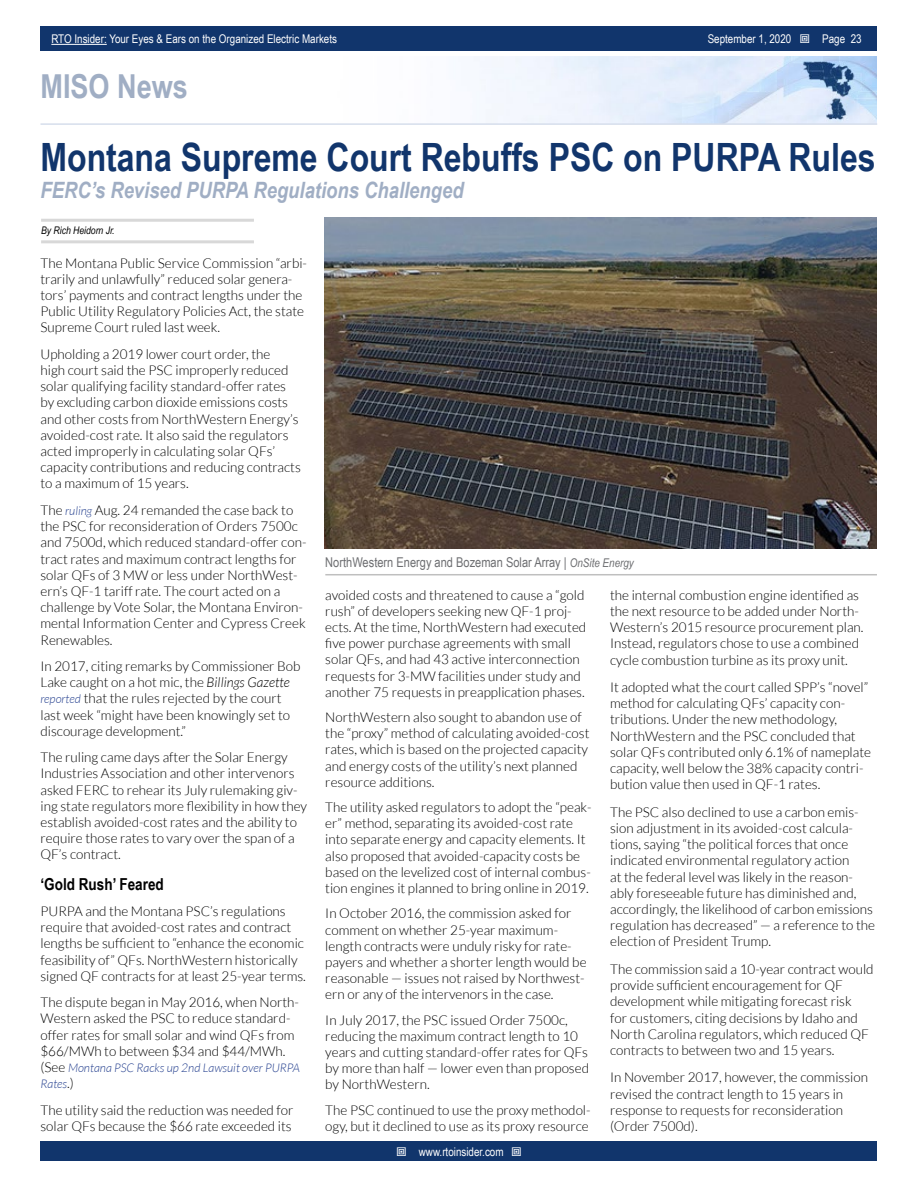
<style>
.page{position:relative;width:918px;height:1188px;background:#fff}
.page>*{position:absolute;margin:0;border:0;box-sizing:border-box;transform-origin:0 0}
.t1{font:700 39px "Arial Narrow";color:#11356c}
.t2{font:700 33px "Arial Narrow";color:#a0aec4}
.t3{font:italic 700 22.5px "Arial Narrow";color:#a0aec4}
.t4{font:700 16.5px "Arial Narrow";color:#000}
.t5{font:300 13.5px/16.2px "Lato";color:#000}
.t6{font:13.5px "Arial Narrow";color:#6d6e71}
.t7{font:12px "Arial Narrow";color:#fff}
.t8{font:italic 300 12px/16.2px "Lato";color:#25408f}
.t9{font:italic 10.5px "Arial Narrow";color:#000}
.s1{font-style:italic;font-size:12px;color:#25408f}
.s2{font-style:italic}
.s3{font-style:normal;font-size:13.5px;color:#000}
.s4{font-style:italic;font-size:12px}
</style>
<div class="page">
<div style="left:41px;top:1142px;width:836px;height:19px;background:#11356c"></div>
<div style="left:41px;top:27px;width:836px;height:24px;background:#11356c"></div>
<hr style="left:51px;top:44px;width:56px;height:1px;background:#fff">
<img style="left:474px;top:56px;width:403px;height:67px">
<hr style="left:40px;top:123px;width:837px;height:2px;background:#d6deec">
<hr style="left:41px;top:219px;width:213px;height:3px;background:#d8d8d8">
<hr style="left:41px;top:240px;width:213px;height:3px;background:#d8d8d8">
<hr style="left:325px;top:574px;width:552px;height:1px;background:#bfbfbf">
<img style="left:325px;top:218px;width:552px;height:331px">
<p class="t7" style="left:51px;top:30px;width:287px">RTO Insider: Your Eyes &amp; Ears on the Organized Electric Markets</p>
<p class="t7" style="left:708px;top:30px;width:85px">September 1, 2020</p>
<p class="t7" style="left:822px;top:30px;width:41px">Page 23</p>
<h2 class="t2" style="left:40px;top:61px;width:149px">MISO News</h2>
<h1 class="t1" style="left:40px;top:128px;width:837px">Montana Supreme Court Rebuffs PSC on PURPA Rules</h1>
<h3 class="t3" style="left:40px;top:173px;width:425px">FERC’s Revised PURPA Regulations Challenged</h3>
<p class="t9" style="left:41px;top:223px;width:75px">By Rich Heidorn Jr.</p>
<p class="t5" style="left:40px;top:255px;width:268px">The Montana Public Service Commission “arbi&shy;trarily and unlawfully” reduced solar genera&shy;tors’ payments and contract lengths under the Public Utility Regulatory Policies Act, the state Supreme Court ruled last week.</p>
<p class="t5" style="left:40px;top:346px;width:262px">Upholding a 2019 lower court order, the<br>high court said the PSC improperly reduced solar qualifying facility standard-offer rates by excluding carbon dioxide emissions costs and other costs from NorthWestern Energy’s avoided-cost rate. It also said the regulators acted improperly in calculating solar QFs’ capacity contributions and reducing contracts to a maximum of 15 years.</p>
<p class="t5" style="left:40px;top:502px;width:268px">The <span class="s1">ruling</span> Aug. 24 remanded the case back to the PSC for reconsideration of Orders 7500c and 7500d, which reduced standard-offer con&shy;tract rates and maximum contract lengths for solar QFs of 3 MW or less under NorthWest&shy;ern’s QF-1 tariff rate. The court acted on a challenge by Vote Solar, the Montana Environ&shy;mental Information Center and Cypress Creek Renewables.</p>
<p class="t5" style="left:40px;top:658px;width:262px">In 2017, citing remarks by Commissioner Bob Lake caught on a hot mic, the <span class="s2">Billings Gazette </span><span class="s1">reported</span> that the rules rejected by the court last week “might have been knowingly set to discourage development.”</p>
<p class="t5" style="left:40px;top:749px;width:268px">The ruling came days after the Solar Energy Industries Association and other intervenors asked FERC to rehear its July rulemaking giv&shy;ing state regulators more flexibility in how they establish avoided-cost rates and the ability to require those rates to vary over the span of a QF’s contract.</p>
<p class="t4" style="left:40px;top:871px;width:125px">‘Gold Rush’ Feared</p>
<p class="t5" style="left:40px;top:903px;width:267px">PURPA and the Montana PSC’s regulations require that avoided-cost rates and contract lengths be sufficient to “enhance the economic feasibility of” QFs. NorthWestern historically signed QF contracts for at least 25-year terms.</p>
<p class="t5" style="left:40px;top:994px;width:260px">The dispute began in May 2016, when North-Western asked the PSC to reduce standard&shy;offer rates for small solar and wind QFs from $66/MWh to between $34 and $44/MWh.</p>
<p class="t8" style="left:40px;top:1060px;width:261px"><span class="s3">(See</span> Montana PSC Racks up 2nd Lawsuit over PURPA<br>Rates<span class="s3">.)</span></p>
<p class="t5" style="left:41px;top:1102px;width:255px">The utility said the reduction was needed for solar QFs because the $66 rate exceeded its</p>
<p class="t6" style="left:325px;top:553px;width:310px">NorthWestern Energy and Bozeman Solar Array | <span class="s4">OnSite Energy</span></p>
<p class="t5" style="left:325px;top:587px;width:263px">avoided costs and threatened to cause a “gold rush” of developers seeking new QF-1 proj&shy;ects. At the time, NorthWestern had executed five power purchase agreements with small solar QFs, and had 43 active interconnection requests for 3-MW facilities under study and another 75 requests in preapplication phases.</p>
<p class="t5" style="left:325px;top:709px;width:266px">NorthWestern also sought to abandon use of the “proxy” method of calculating avoided-cost rates, which is based on the projected capacity and energy costs of the utility’s next planned resource additions.</p>
<p class="t5" style="left:325px;top:799px;width:268px">The utility asked regulators to adopt the “peak&shy;er” method, separating its avoided-cost rate into separate energy and capacity elements. It also proposed that avoided-capacity costs be based on the levelized cost of internal combus&shy;tion engines it planned to bring online in 2019.</p>
<p class="t5" style="left:325px;top:905px;width:263px">In October 2016, the commission asked for comment on whether 25-year maximum&shy;length contracts were unduly risky for rate&shy;payers and whether a shorter length would be reasonable — issues not raised by Northwest&shy;ern or any of the intervenors in the case.</p>
<p class="t5" style="left:325px;top:1012px;width:265px">In July 2017, the PSC issued Order 7500c, reducing the maximum contract length to 10 years and cutting standard-offer rates for QFs by more than half — lower even than proposed by NorthWestern.</p>
<p class="t5" style="left:325px;top:1102px;width:267px">The PSC continued to use the proxy methodol&shy;ogy, but it declined to use as its proxy resource</p>
<p class="t7" style="left:419px;top:1143px;width:86px">www.rtoinsider.com</p>
<p class="t5" style="left:610px;top:587px;width:255px">the internal combustion engine identified as the next resource to be added under North-Western’s 2015 resource procurement plan.<br>Instead, regulators chose to use a combined cycle combustion turbine as its proxy unit.</p>
<p class="t5" style="left:610px;top:679px;width:262px">It adopted what the court called SPP’s “novel” method for calculating QFs’ capacity con&shy;tributions. Under the new methodology, NorthWestern and the PSC concluded that solar QFs contributed only 6.1% of nameplate capacity, well below the 38% capacity contri&shy;bution value then used in QF-1 rates.</p>
<p class="t5" style="left:610px;top:804px;width:266px">The PSC also declined to use a carbon emis&shy;sion adjustment in its avoided-cost calcula&shy;tions, saying “the political forces that once indicated environmental regulatory action<br>at the federal level was likely in the reason&shy;ably foreseeable future has diminished and, accordingly, the likelihood of carbon emissions regulation has decreased” — a reference to the election of President Trump.</p>
<p class="t5" style="left:610px;top:961px;width:265px">The commission said a 10-year contract would provide sufficient encouragement for QF development while mitigating forecast risk<br>for customers, citing decisions by Idaho and North Carolina regulators, which reduced QF contracts to between two and 15 years.</p>
<p class="t5" style="left:610px;top:1070px;width:259px">In November 2017, however, the commission revised the contract length to 15 years in response to requests for reconsideration (Order 7500d).</p>
</div>
